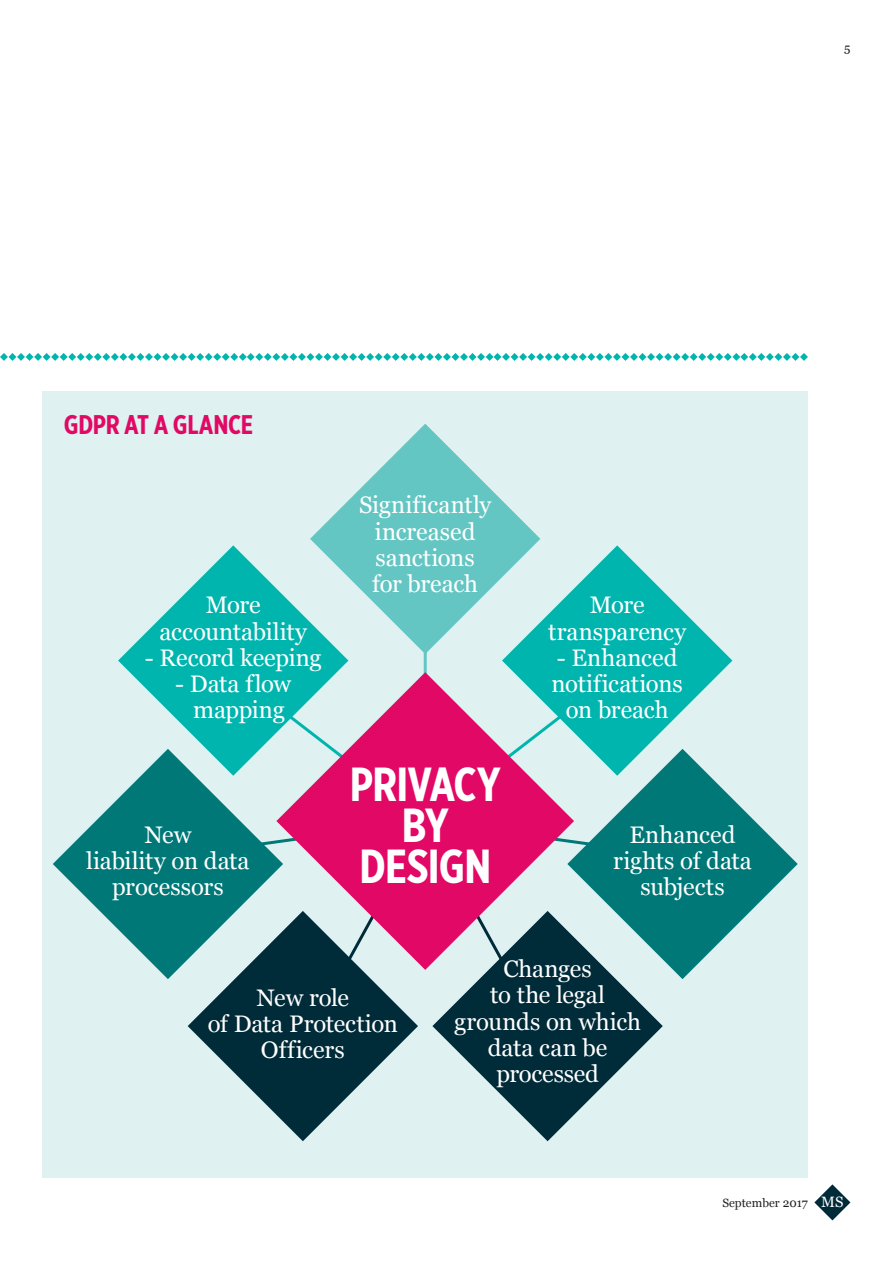
<style>
.page{position:relative;width:893px;height:1263px;background:#fff}
.page>*{position:absolute;margin:0;border:0;box-sizing:border-box;transform-origin:0 0}
.t1{font:700 47.85px/40.7px "Gotham X Narrow";letter-spacing:-.015em;color:#fff;text-align:center}
.t2{font:700 27px "Gotham X Narrow";letter-spacing:-.01em;color:#e10965}
.t3{font:23.85px/26.2px "Georgia";letter-spacing:-.005em;color:#fff;text-align:center}
.t4{font:12px "Georgia";color:#231f20}
.s1{font-size:15px;color:#fff}
</style>
<div class="page">
<div style="left:43px;top:391px;width:765px;height:787px;background:#dff1f0"></div>
<svg style="left:0;top:353px;width:808px;height:8px"></svg>
<hr style="left:424px;top:630px;width:3px;height:70px;background:#64c6c3">
<svg style="left:283px;top:672px;width:284px;height:298px;fill:#e10965"></svg>
<svg style="left:310px;top:424px;width:230px;height:230px;fill:#64c6c3"></svg>
<svg style="left:118px;top:545px;width:230px;height:231px;fill:#00b5ae"></svg>
<svg style="left:502px;top:545px;width:230px;height:231px;fill:#00b5ae"></svg>
<svg style="left:53px;top:749px;width:230px;height:230px;fill:#007878"></svg>
<svg style="left:567px;top:749px;width:231px;height:230px;fill:#007878"></svg>
<svg style="left:188px;top:911px;width:230px;height:230px"></svg>
<svg style="left:432px;top:911px;width:231px;height:230px"></svg>
<svg style="left:814px;top:1184px;width:36px;height:36px"></svg>
<p class="t4" style="left:844px;top:41px;width:8px">5</p>
<p class="t2" style="left:64px;top:408px;width:191px">GDPR AT A GLANCE</p>
<p class="t3" style="left:159px;top:592px;width:149px">More accountability</p>
<p class="t3" style="left:145px;top:644px;width:178px">- Record keeping</p>
<p class="t3" style="left:175px;top:671px;width:117px">- Data flow mapping</p>
<p class="t3" style="left:359px;top:492px;width:134px">Significantly increased sanctions for breach</p>
<p class="t3" style="left:548px;top:592px;width:140px">More transparency</p>
<p class="t3" style="left:551px;top:644px;width:133px">- Enhanced notifications on breach</p>
<h1 class="t1" style="left:350px;top:764px;width:153px">PRIVACY<br>BY<br>DESIGN</h1>
<p class="t3" style="left:86px;top:821px;width:165px">New<br>liability on data processors</p>
<p class="t3" style="left:613px;top:821px;width:140px">Enhanced rights of data subjects</p>
<p class="t3" style="left:208px;top:984px;width:192px">New role<br>of Data Protection<br>Officers</p>
<p class="t3" style="left:454px;top:956px;width:188px">Changes<br>to the legal grounds on which data can be processed</p>
<p class="t4" style="left:722px;top:1196px;width:123px">September 2017 <span class="s1">MS</span></p>
</div>
